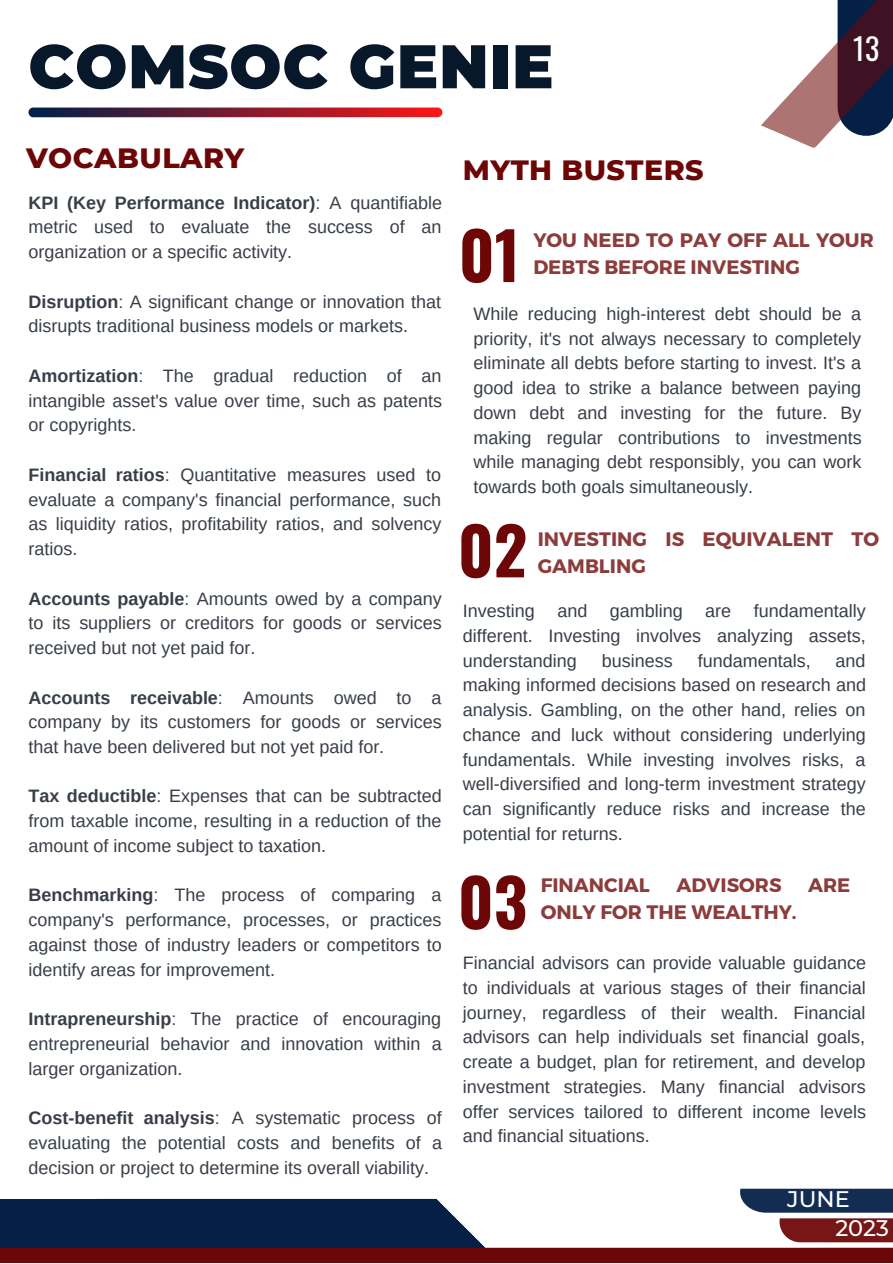
<style>
.page{position:relative;width:893px;height:1264px;background:#fff}
.page>*{position:absolute;margin:0;border:0;box-sizing:border-box;transform-origin:0 0}
.t1{font:700 65.25px "Oswald";color:#6d0707}
.t2{font:900 61.5px "Montserrat";letter-spacing:.015em;color:#07182a}
.t3{font:30px "Oswald";color:#fff}
.t4{font:800 28.5px "Montserrat";letter-spacing:.015em;color:#6d0707}
.t5{font:500 22.5px "Montserrat";color:#fff}
.t6{font:700 19.5px/27px "Montserrat";color:#8d3c3c}
.t7{font:18px/24.8px "Arimo";color:#383e48;text-align:justify}
.s1{font-weight:700}
</style>
<div class="page">
<svg style="left:761px;top:0;width:131px;height:148px"></svg>
<svg style="left:271px;top:1198px;width:214px;height:49px;background:#243c5e"></svg>
<div style="left:0;top:1198px;width:271px;height:64px;background:#042047"></div>
<svg style="left:740px;top:1188px;width:152px;height:24px;background:#20395c"></svg>
<svg style="left:779px;top:1218px;width:113px;height:25px;background:#802828"></svg>
<div style="left:0;top:1247px;width:892px;height:15px;background:#6d0707"></div>
<svg style="left:28px;top:107px;width:414px;height:10px;background:#83273b"></svg>
<h2 class="t2" style="left:28px;top:29px;width:526px">COMSOC GENIE</h2>
<h3 class="t4" style="left:26px;top:140px;width:220px">VOCABULARY</h3>
<h3 class="t4" style="left:463px;top:153px;width:242px">MYTH BUSTERS</h3>
<h3 class="t3" style="left:853px;top:25px;width:28px">13</h3>
<p class="t7" style="left:28px;top:190px;width:415px"><span class="s1">KPI (Key Performance Indicator)</span>: A quantifiable metric used to evaluate the success of an organization or a specific activity.</p>
<p class="t7" style="left:28px;top:289px;width:414px"><span class="s1">Disruption</span>: A significant change or innovation that disrupts traditional business models or markets.</p>
<p class="t7" style="left:28px;top:363px;width:415px"><span class="s1">Amortization</span>: The gradual reduction of an intangible asset's value over time, such as patents or copyrights.</p>
<p class="t7" style="left:28px;top:462px;width:414px"><span class="s1">Financial ratios</span>: Quantitative measures used to evaluate a company's financial performance, such as liquidity ratios, profitability ratios, and solvency ratios.</p>
<p class="t7" style="left:28px;top:586px;width:414px"><span class="s1">Accounts payable</span>: Amounts owed by a company to its suppliers or creditors for goods or services received but not yet paid for.</p>
<p class="t7" style="left:28px;top:685px;width:415px"><span class="s1">Accounts receivable</span>: Amounts owed to a company by its customers for goods or services that have been delivered but not yet paid for.</p>
<p class="t7" style="left:28px;top:783px;width:415px"><span class="s1">Tax deductible</span>: Expenses that can be subtracted from taxable income, resulting in a reduction of the amount of income subject to taxation.</p>
<p class="t7" style="left:28px;top:882px;width:415px"><span class="s1">Benchmarking</span>: The process of comparing a company's performance, processes, or practices against those of industry leaders or competitors to identify areas for improvement.</p>
<p class="t7" style="left:28px;top:1006px;width:414px"><span class="s1">Intrapreneurship</span>: The practice of encouraging entrepreneurial behavior and innovation within a larger organization.</p>
<p class="t7" style="left:28px;top:1105px;width:415px"><span class="s1">Cost-benefit analysis</span>: A systematic process of evaluating the potential costs and benefits of a decision or project to determine its overall viability.</p>
<h1 class="t1" style="left:459px;top:204px;width:63px">01</h1>
<p class="t6" style="left:533px;top:225px;width:342px">YOU NEED TO PAY OFF ALL YOUR<br>DEBTS BEFORE INVESTING</p>
<p class="t7" style="left:473px;top:301px;width:390px">While reducing high-interest debt should be a priority, it's not always necessary to completely eliminate all debts before starting to invest. It's a good idea to strike a balance between paying down debt and investing for the future. By making regular contributions to investments while managing debt responsibly, you can work towards both goals simultaneously.</p>
<h1 class="t1" style="left:458px;top:499px;width:71px">02</h1>
<p class="t6" style="left:537px;top:524px;width:343px">INVESTING IS EQUIVALENT TO<br>GAMBLING</p>
<p class="t7" style="left:463px;top:598px;width:404px">Investing and gambling are fundamentally different. Investing involves analyzing assets, understanding</p>
<p class="t7" style="left:463px;top:648px;width:405px;text-indent:373px">and making informed decisions based on research and analysis. Gambling, on the other hand, relies on chance and luck without considering underlying fundamentals. While investing involves risks, a well-diversified and long-term investment strategy can significantly reduce risks and increase the potential for returns.</p>
<p class="t7" style="left:601px;top:648px;width:72px">business</p>
<p class="t7" style="left:697px;top:648px;width:114px">fundamentals,</p>
<h1 class="t1" style="left:458px;top:851px;width:71px">03</h1>
<p class="t6" style="left:540px;top:870px;width:111px">FINANCIAL</p>
<p class="t6" style="left:676px;top:870px;width:107px">ADVISORS</p>
<p class="t6" style="left:808px;top:870px;width:44px">ARE</p>
<p class="t6" style="left:540px;top:897px;width:257px">ONLY FOR THE WEALTHY.</p>
<p class="t7" style="left:463px;top:950px;width:405px">Financial advisors can provide valuable guidance to individuals at various stages of their financial journey, regardless of their wealth. Financial advisors can help individuals set financial goals, create a budget, plan for retirement, and develop investment strategies. Many financial advisors offer services tailored to different income levels and financial situations.</p>
<p class="t5" style="left:787px;top:1185px;width:64px">JUNE</p>
<p class="t5" style="left:835px;top:1213px;width:55px">2023</p>
</div>
